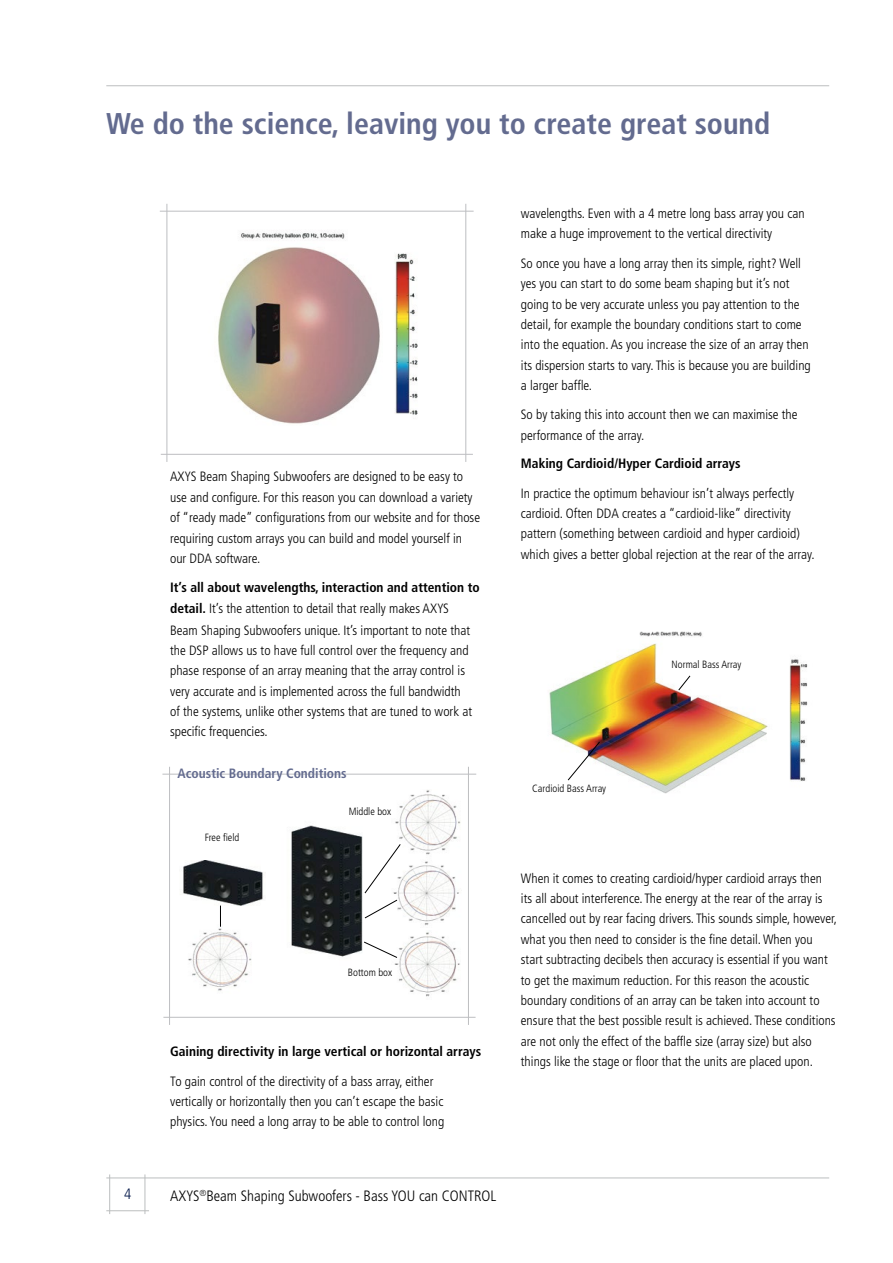
<style>
.page{position:relative;width:893px;height:1263px;background:#fff}
.page>*{position:absolute;margin:0;border:0;box-sizing:border-box;transform-origin:0 0}
.t1{font:700 condensed 30px "Frutiger LT Std";color:#636b8f}
.t2{font:300 condensed 15px "Frutiger LT Std";color:#000}
.t3{font:300 condensed 15px "Frutiger LT Std";color:#001547}
.t4{font:300 condensed 13.5px/20.4px "Frutiger LT Std";color:#000}
.t5{font:700 condensed 13.5px/20.4px "Frutiger LT Std";color:#000}
.t6{font:700 condensed 13.5px "Frutiger LT Std";color:#636b8f}
.t7{font:300 condensed 10.5px "Frutiger LT Std";color:#000}
.s1{font-weight:300}
</style>
<div class="page">
<hr style="left:106px;top:85px;width:723px;height:1px;background:#bcbebf">
<hr style="left:106px;top:1177px;width:723px;height:1px;background:#bcbebf">
<hr style="left:106px;top:1210px;width:43px;height:1px;background:#bcbebf">
<hr style="left:109px;top:1174px;width:1px;height:40px;background:#bcbebf">
<hr style="left:145px;top:1174px;width:1px;height:40px;background:#bcbebf">
<hr style="left:167px;top:204px;width:1px;height:258px;background:#bdbec1">
<hr style="left:465px;top:204px;width:1px;height:258px;background:#bdbec1">
<hr style="left:160px;top:211px;width:314px;height:1px;background:#bdbec1">
<hr style="left:161px;top:454px;width:312px;height:1px;background:#bdbec1">
<img style="left:218px;top:233px;width:200px;height:191px">
<img style="left:549px;top:631px;width:259px;height:163px">
<svg style="left:678px;top:675px;width:13px;height:16px"></svg>
<svg style="left:567px;top:741px;width:34px;height:40px"></svg>
<hr style="left:169px;top:767px;width:1px;height:258px;background:#bdbec1">
<hr style="left:468px;top:767px;width:1px;height:258px;background:#bdbec1">
<hr style="left:162px;top:774px;width:314px;height:1px;background:#bdbec1">
<hr style="left:163px;top:1017px;width:313px;height:1px;background:#bdbec1">
<img style="left:183px;top:860px;width:80px;height:45px">
<img style="left:188px;top:928px;width:64px;height:63px">
<img style="left:395px;top:790px;width:66px;height:65px">
<img style="left:401px;top:861px;width:58px;height:65px">
<img style="left:394px;top:932px;width:66px;height:65px">
<img style="left:291px;top:825px;width:72px;height:132px">
<svg style="left:220px;top:905px;width:1px;height:22px"></svg>
<svg style="left:364px;top:843px;width:37px;height:76px"></svg>
<svg style="left:364px;top:941px;width:34px;height:17px"></svg>
<h1 class="t1" style="left:106px;top:106px;width:665px">We do the science, leaving you to create great sound</h1>
<p class="t4" style="left:170px;top:467px;width:311px">AXYS Beam Shaping Subwoofers are designed to be easy to use and configure. For this reason you can download a variety of “ready made” configurations from our website and for those requiring custom arrays you can build and model yourself in our DDA software.</p>
<p class="t5" style="left:170px;top:577px;width:311px">It’s all about wavelengths, interaction and attention to detail. <span class="s1">It’s the attention to detail that really makes AXYS</span></p>
<p class="t4" style="left:170px;top:620px;width:303px">Beam Shaping Subwoofers unique. It’s important to note that the DSP allows us to have full control over the frequency and phase response of an array meaning that the array control is very accurate and is implemented across the full bandwidth of the systems, unlike other systems that are tuned to work at specific frequencies.</p>
<p class="t6" style="left:178px;top:766px;width:171px">Acoustic Boundary Conditions</p>
<p class="t7" style="left:205px;top:831px;width:36px">Free field</p>
<p class="t7" style="left:349px;top:806px;width:44px">Middle box</p>
<p class="t7" style="left:348px;top:966px;width:46px">Bottom box</p>
<p class="t5" style="left:170px;top:1041px;width:313px">Gaining directivity in large vertical or horizontal arrays</p>
<p class="t4" style="left:170px;top:1071px;width:276px">To gain control of the directivity of a bass array, either vertically or horizontally then you can’t escape the basic physics. You need a long array to be able to control long</p>
<p class="t3" style="left:124px;top:1185px;width:9px">4</p>
<p class="t2" style="left:170px;top:1187px;width:328px">AXYS<sup>®</sup>Beam Shaping Subwoofers - Bass YOU can CONTROL</p>
<p class="t4" style="left:521px;top:203px;width:285px">wavelengths. Even with a 4 metre long bass array you can make a huge improvement to the vertical directivity</p>
<p class="t4" style="left:521px;top:253px;width:291px">So once you have a long array then its simple, right? Well yes you can start to do some beam shaping but it’s not going to be very accurate unless you pay attention to the detail, for example the boundary conditions start to come into the equation. As you increase the size of an array then its dispersion starts to vary. This is because you are building a larger baffle.</p>
<p class="t4" style="left:521px;top:405px;width:278px">So by taking this into account then we can maximise the performance of the array.</p>
<p class="t5" style="left:521px;top:453px;width:221px">Making Cardioid/Hyper Cardioid arrays</p>
<p class="t4" style="left:521px;top:483px;width:295px">In practice the optimum behaviour isn’t always perfectly cardioid. Often DDA creates a “cardioid-like” directivity pattern (something between cardioid and hyper cardioid) which gives a better global rejection at the rear of the array.</p>
<p class="t7" style="left:532px;top:782px;width:75px">Cardioid Bass Array</p>
<p class="t7" style="left:672px;top:658px;width:71px">Normal Bass Array</p>
<p class="t4" style="left:521px;top:868px;width:318px">When it comes to creating cardioid/hyper cardioid arrays then<br>its all about interference. The energy at the rear of the array is cancelled out by rear facing drivers. This sounds simple, however, what you then need to consider is the fine detail. When you start subtracting decibels then accuracy is essential if you want to get the maximum reduction. For this reason the acoustic boundary conditions of an array can be taken into account to ensure that the best possible result is achieved. These conditions are not only the effect of the baffle size (array size) but also things like the stage or floor that the units are placed upon.</p>
</div>
